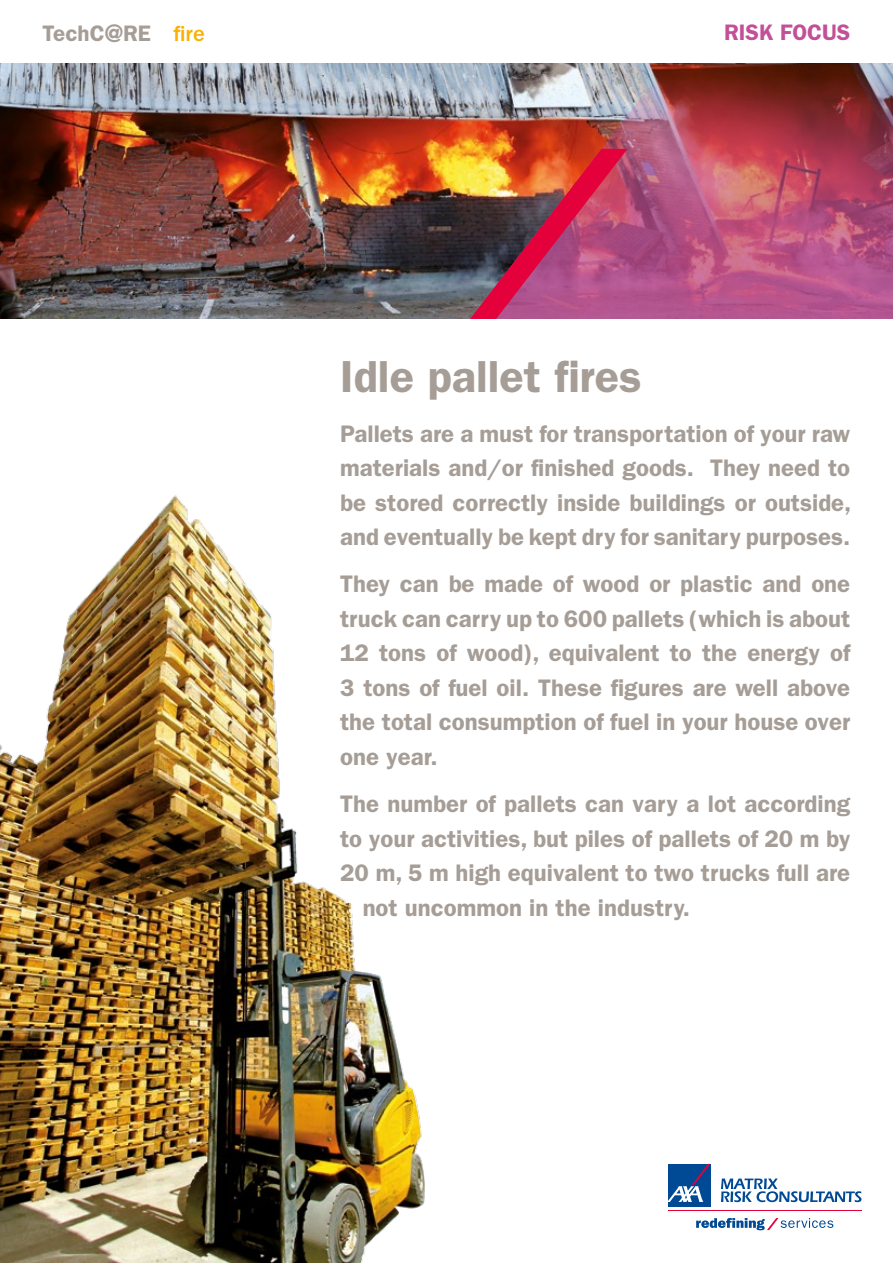
<style>
.page{position:relative;width:893px;height:1263px;background:#fff}
.page>*{position:absolute;margin:0;border:0;box-sizing:border-box;transform-origin:0 0}
.t1{font:600 45px "ITC Franklin Gothic Std";color:#a59d96}
.t2{font:600 24px/34.5px "ITC Franklin Gothic Std";color:#a59d96;text-align:justify}
.t3{font:600 22.5px "ITC Franklin Gothic Std";color:#a59d96}
.t4{font:600 22.5px "ITC Franklin Gothic Std";color:#c24f97}
.s1{font-size:25.5px}
.s2{font-weight:500;color:#f9b000}
</style>
<div class="page">
<div style="left:668px;top:1164px;width:42px;height:42px;background:#004994"></div>
<svg style="left:721px;top:1178px;width:140px;height:24px"></svg>
<svg style="left:668px;top:1164px;width:42px;height:38px"></svg>
<hr style="left:668px;top:1209px;width:193px;height:1px;background:#e4003a">
<svg style="left:696px;top:1218px;width:137px;height:12px"></svg>
<img style="left:0;top:64px;width:470px;height:255px">
<img style="left:470px;top:64px;width:423px;height:255px">
<img style="left:470px;top:149px;width:158px;height:170px">
<img style="left:0;top:495px;width:425px;height:768px">
<p class="t3" style="left:43px;top:20px;width:164px">TechC<span class="s1">@</span>RE <span class="s2">fire</span></p>
<p class="t4" style="left:724px;top:19px;width:128px">RISK FOCUS</p>
<h1 class="t1" style="left:340px;top:350px;width:303px">Idle pallet fires</h1>
<p class="t2" style="left:340px;top:416px;width:513px">Pallets are a must for transportation of your raw materials and/or finished goods. They need to be stored correctly inside buildings or outside, and eventually be kept dry for sanitary purposes.</p>
<p class="t2" style="left:340px;top:567px;width:512px">They can be made of wood or plastic and one truck can carry up to 600 pallets (which is about 12 tons of wood), equivalent to the energy of 3 tons of fuel oil. These figures are well above the total consumption of fuel in your house over one year.</p>
<p class="t2" style="left:340px;top:787px;width:512px">The number of pallets can vary a lot according</p>
<p class="t2" style="left:340px;top:821px;width:511px">to your activities, but piles of pallets of 20 m by</p>
<p class="t2" style="left:340px;top:856px;width:511px">20 m, 5 m high equivalent to two trucks full are</p>
<p class="t2" style="left:363px;top:890px;width:329px">not uncommon in the industry.</p>
</div>
